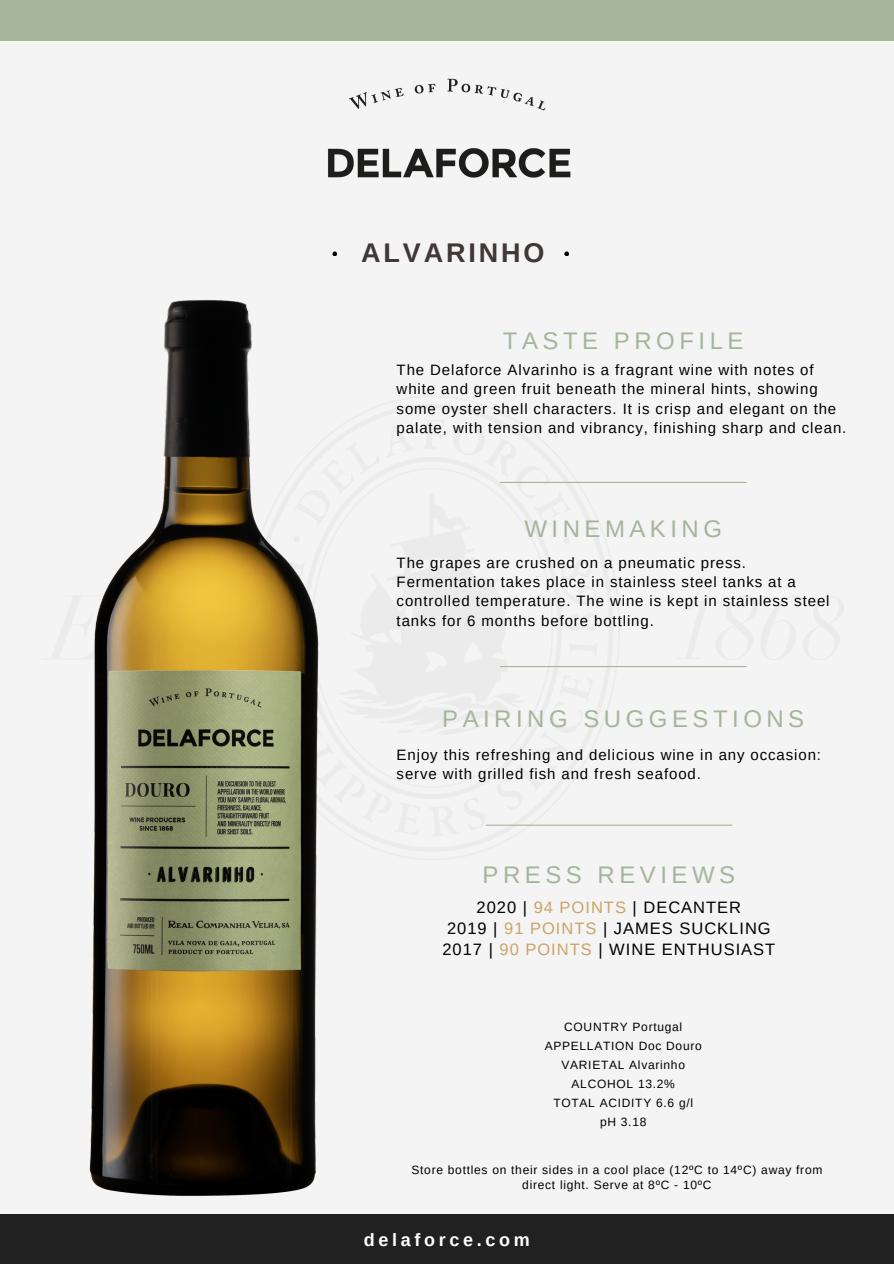
<style>
.page{position:relative;width:894px;height:1264px;background:#fff}
.page>*{position:absolute;margin:0;border:0;box-sizing:border-box;transform-origin:0 0}
.t1{font:700 27px "Arimo";letter-spacing:.105em;color:#403737}
.t2{font:24px "Arimo";letter-spacing:.19em;color:#a5b59a}
.t3{font:700 18px "Arimo";letter-spacing:.205em;color:#fff}
.t4{font:16.5px/21.3px "Arimo";letter-spacing:.06em;color:#000;text-align:center}
.t5{font:15px/19.2px "Arimo";letter-spacing:.06em;color:#000}
.t6{font:12px/15px "Arimo";letter-spacing:.06em;color:#000;text-align:center}
.s1{color:#cba368}
</style>
<div class="page">
<div style="left:0;top:0;width:893px;height:1263px;background:#f4f4f4"></div>
<div style="left:0;top:0;width:893px;height:40px;background:#a5b59a"></div>
<div style="left:0;top:1214px;width:893px;height:49px;background:#212121"></div>
<hr style="left:500px;top:482px;width:246px;height:1px;background:#a5b59a">
<hr style="left:500px;top:666px;width:246px;height:1px;background:#a5b59a">
<img style="left:89px;top:300px;width:230px;height:896px">
<hr style="left:485px;top:824px;width:247px;height:1px;background:#a5b59a">
<img style="left:258px;top:40px;width:377px;height:138px">
<svg style="left:564px;top:251px;width:5px;height:5px"></svg>
<svg style="left:332px;top:251px;width:5px;height:5px"></svg>
<p class="t1" style="left:361px;top:237px;width:185px">ALVARINHO</p>
<h5 class="t2" style="left:503px;top:327px;width:242px">TASTE PROFILE</h5>
<h2 class="t5" style="left:396px;top:360px;width:451px">The Delaforce Alvarinho is a fragrant wine with notes of white and green fruit beneath the mineral hints, showing some oyster shell characters. It is crisp and elegant on the palate, with tension and vibrancy, finishing sharp and clean.</h2>
<p class="t2" style="left:524px;top:515px;width:199px">WINEMAKING</p>
<p class="t5" style="left:396px;top:553px;width:434px">The grapes are crushed on a pneumatic press.<br>Fermentation takes place in stainless steel tanks at a controlled temperature. The wine is kept in stainless steel tanks for 6 months before bottling.</p>
<h5 class="t2" style="left:442px;top:705px;width:363px">PAIRING SUGGESTIONS</h5>
<h2 class="t5" style="left:396px;top:745px;width:426px">Enjoy this refreshing and delicious wine in any occasion: serve with grilled fish and fresh seafood.</h2>
<p class="t2" style="left:482px;top:861px;width:254px">PRESS REVIEWS</p>
<p class="t4" style="left:442px;top:896px;width:334px">2020 | <span class="s1">94 POINTS</span> | DECANTER<br>2019 | <span class="s1">91 POINTS</span> | JAMES SUCKLING<br>2017 | <span class="s1">90 POINTS</span> | WINE ENTHUSIAST</p>
<h2 class="t6" style="left:564px;top:1019px;width:120px">COUNTRY Portugal</h2>
<h5 class="t6" style="left:544px;top:1037px;width:158px">APPELLATION Doc Douro</h5>
<h2 class="t6" style="left:561px;top:1056px;width:125px">VARIETAL Alvarinho</h2>
<h3 class="t6" style="left:571px;top:1075px;width:105px">ALCOHOL 13.2%</h3>
<p class="t6" style="left:553px;top:1094px;width:141px">TOTAL ACIDITY 6.6 g/l</p>
<p class="t6" style="left:600px;top:1113px;width:48px">pH 3.18</p>
<p class="t6" style="left:411px;top:1162px;width:412px">Store bottles on their sides in a cool place (12ºC to 14ºC) away from direct light. Serve at 8ºC - 10ºC</p>
<p class="t3" style="left:363px;top:1229px;width:167px">delaforce.com</p>
</div>
